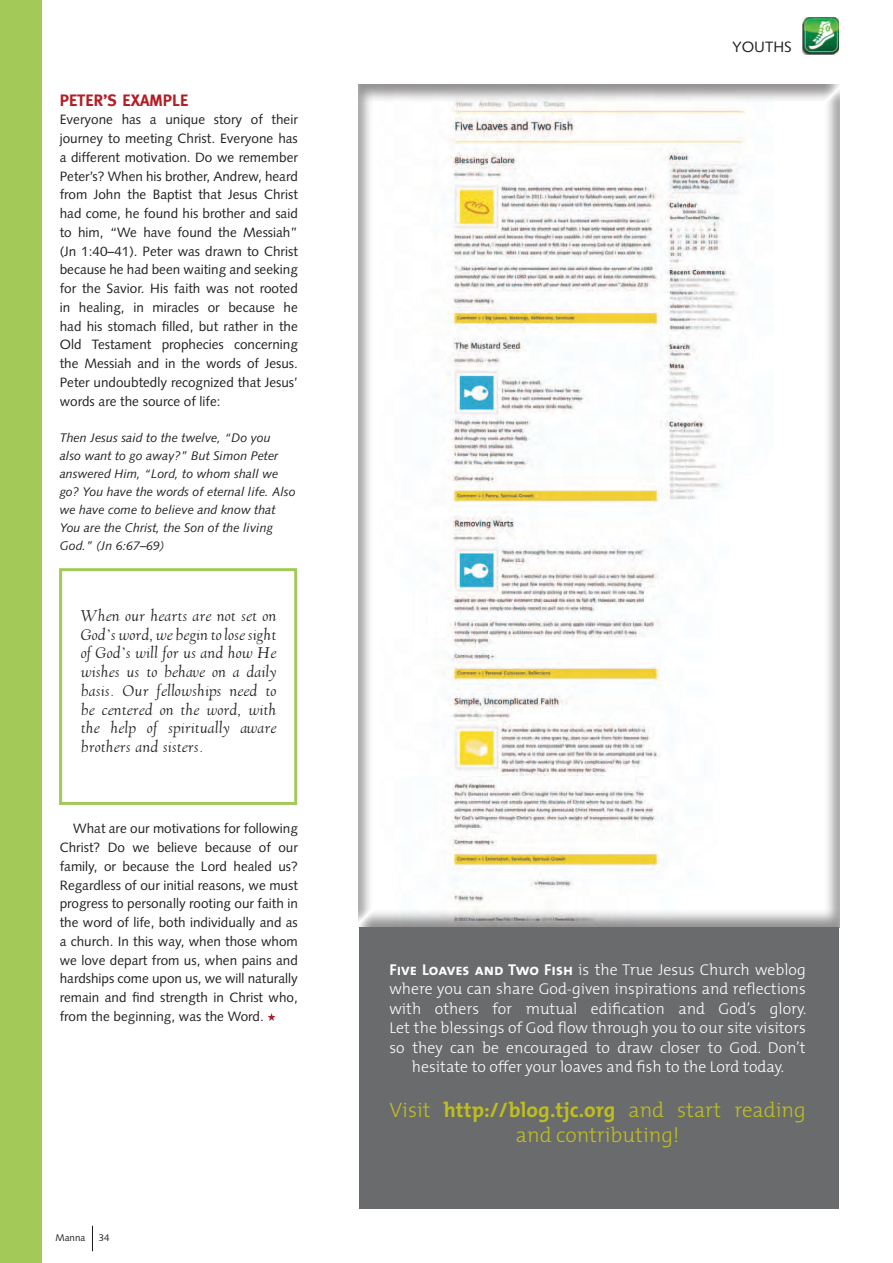
<style>
.page{position:relative;width:893px;height:1263px;background:#fff}
.page>*{position:absolute;margin:0;border:0;box-sizing:border-box;transform-origin:0 0}
.t1{font:300 21px/25.2px "The Mix";color:#bfbe1e;text-align:center}
.t2{font:italic 18px/18.8px "Goudy Village H";color:#231f20;text-align:justify}
.t3{font:700 16.5px "Meta";color:#b31e25}
.t4{font:300 15.75px/19.5px "The Mix";color:#fff;text-align:center}
.t5{font:15px "Syntax";color:#231f20}
.t6{font:13.5px/18.8px "Syntax";color:#231f20;text-align:justify}
.t7{font:italic 12.45px/18px "Syntax";color:#231f20}
.t8{font:9.75px "Syntax";color:#231f20}
.s1{font-family:"The Mix Bold Caps";font-weight:400}
.s2{font-weight:700}
</style>
<div class="page">
<div style="left:0;top:0;width:42px;height:1263px;background:#a3c959"></div>
<div style="left:59px;top:568px;width:238px;height:237px;border:3px solid #a3c959"></div>
<svg style="left:268px;top:1013px;width:8px;height:8px"></svg>
<svg style="left:92px;top:1226px;width:1px;height:25px"></svg>
<div style="left:343px;top:83px;width:512px;height:845px;background:#231f20;opacity:.5"></div>
<div style="left:359px;top:927px;width:480px;height:282px;background:#696b6d"></div>
<img style="left:803px;top:17px;width:36px;height:37px">
<p class="t3" style="left:60px;top:90px;width:130px">PETER’S EXAMPLE</p>
<p class="t6" style="left:60px;top:110px;width:240px">Everyone has a unique story of their journey to meeting Christ. Everyone has a different motivation. Do we remember Peter’s? When his brother, Andrew, heard from John the Baptist that Jesus Christ had come, he found his brother and said to him, “We have found the Messiah” (Jn 1:40–41). Peter was drawn to Christ because he had been waiting and seeking for the Savior. His faith was not rooted in healing, in miracles or because he had his stomach filled, but rather in the Old Testament prophecies concerning the Messiah and in the words of Jesus.<br>Peter undoubtedly recognized that Jesus’ words are the source of life:</p>
<p class="t7" style="left:60px;top:429px;width:237px">Then Jesus said to the twelve, “Do you<br>also want to go away?” But Simon Peter answered Him, “Lord, to whom shall we go? You have the words of eternal life. Also we have come to believe and know that You are the Christ, the Son of the living God.” (Jn 6:67–69)</p>
<h2 class="t2" style="left:81px;top:607px;width:197px">When our hearts are not set on God’s word, we begin to lose sight of God’s will for us and how He wishes us to behave on a daily basis. Our fellowships need to be centered on the word, with the help of spiritually aware brothers and sisters.</h2>
<p class="t6" style="left:60px;top:819px;width:240px;text-indent:14px">What are our motivations for following Christ? Do we believe because of our family, or because the Lord healed us?<br>Regardless of our initial reasons, we must progress to personally rooting our faith in the word of life, both individually and as a church. In this way, when those whom we love depart from us, when pains and hardships come upon us, we will naturally remain and find strength in Christ who, from the beginning, was the Word.</p>
<p class="t8" style="left:56px;top:1232px;width:31px">Manna</p>
<p class="t8" style="left:99px;top:1232px;width:12px">34</p>
<p class="t5" style="left:732px;top:38px;width:61px">YOUTHS</p>
<p class="t4" style="left:389px;top:959px;width:418px"><span class="s1">Five Loaves and Two Fish</span> is the True Jesus Church weblog where you can share God-given inspirations and reflections with others for mutual edification and God’s glory.<br>Let the blessings of God flow through you to our site visitors so they can be encouraged to draw closer to God. Don’t hesitate to offer your loaves and fish to the Lord today.</p>
<h1 class="t1" style="left:389px;top:1096px;width:418px">Visit <span class="s2">http://blog.tjc.org</span> and start reading and contributing!</h1>
</div>
